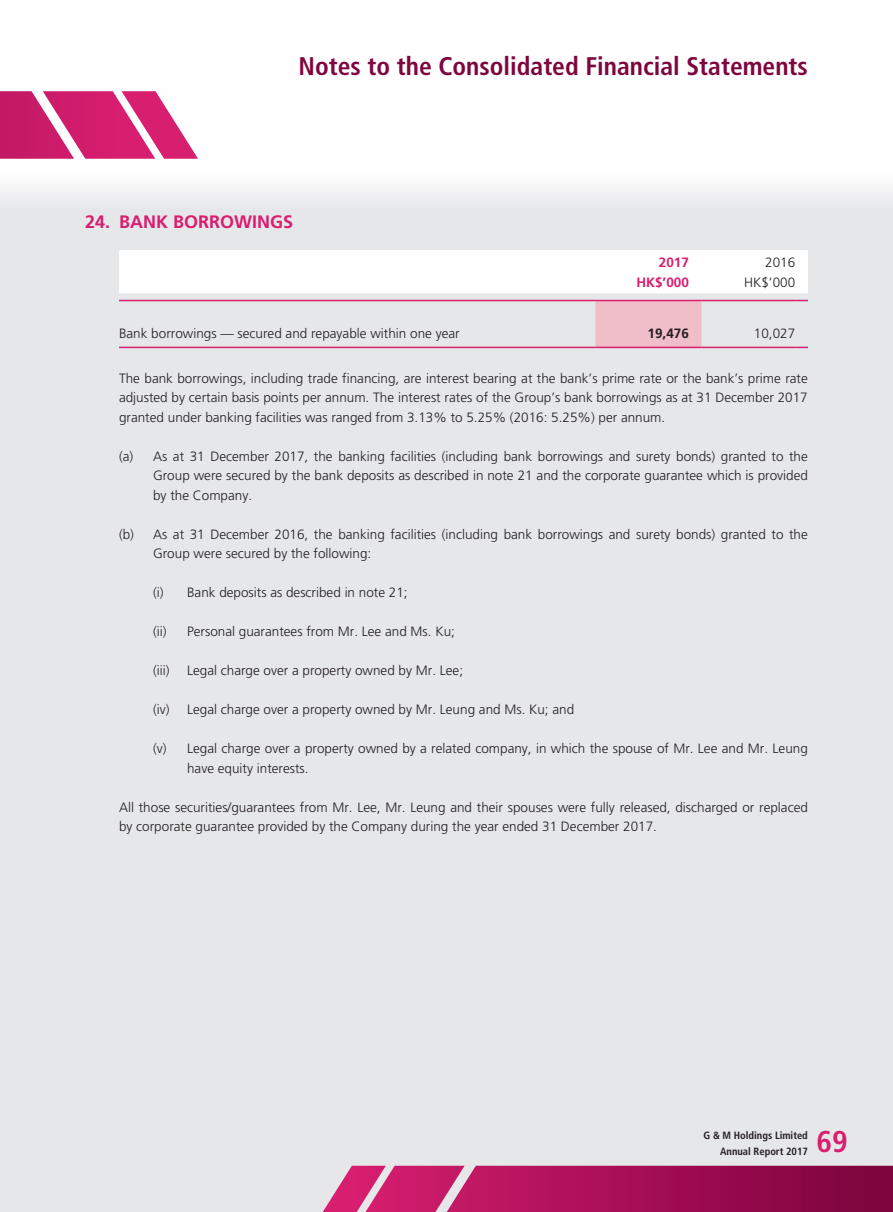
<style>
.page{position:relative;width:893px;height:1212px;background:#fff}
.page>*{position:absolute;margin:0;border:0;box-sizing:border-box;transform-origin:0 0}
.t1{font:700 condensed 30px "Frutiger LT Std";color:#d81e6f}
.t2{font:700 condensed 25.5px "Frutiger LT Std";color:#7e063e}
.t3{font:700 18px "Frutiger LT Std";color:#d81e6f}
.t4{font:300 13.5px/19.5px "Frutiger LT Std";color:#231f20}
.t5{font:700 13.5px/19.5px "Frutiger LT Std";color:#d81e6f;text-align:right}
.t6{font:700 13.5px "Frutiger LT Std";color:#231f20}
.t7{font:700 condensed 10.5px/15.8px "Frutiger LT Std";color:#231f20;text-align:right}
</style>
<div class="page">
<div style="left:0;top:0;width:893px;height:1212px;background:linear-gradient(to bottom,#f3f3f4,#e0e2e4)"></div>
<svg style="left:0;top:91px;width:198px;height:68px"></svg>
<svg style="left:119px;top:250px;width:689px;height:43px"></svg>
<hr style="left:119px;top:347px;width:476px;height:1px;background:#d81e6f">
<hr style="left:702px;top:347px;width:93px;height:1px;background:#d81e6f">
<svg style="left:795px;top:347px;width:13px;height:1px"></svg>
<hr style="left:119px;top:300px;width:476px;height:1px;background:#d81e6f">
<svg style="left:595px;top:300px;width:107px;height:48px;background:#eeb5c4"></svg>
<hr style="left:702px;top:300px;width:93px;height:1px;background:#d81e6f">
<svg style="left:795px;top:300px;width:13px;height:1px"></svg>
<svg style="left:887px;top:0;width:6px;height:136px"></svg>
<svg style="left:309px;top:1166px;width:584px;height:46px;background:#ad2162"></svg>
<h2 class="t2" style="left:299px;top:51px;width:511px">Notes to the Consolidated Financial Statements</h2>
<h3 class="t3" style="left:85px;top:211px;width:210px">24. BANK BORROWINGS</h3>
<p class="t5" style="left:636px;top:253px;width:54px">2017<br>HK$’000</p>
<p class="t4" style="left:744px;top:253px;width:53px;text-align:right">2016<br>HK$’000</p>
<p class="t4" style="left:119px;top:324px;width:342px">Bank borrowings — secured and repayable within one year</p>
<p class="t6" style="left:648px;top:325px;width:43px">19,476</p>
<p class="t4" style="left:754px;top:324px;width:43px">10,027</p>
<p class="t4" style="left:119px;top:368px;width:690px;text-align:justify">The bank borrowings, including trade financing, are interest bearing at the bank’s prime rate or the bank’s prime rate adjusted by certain basis points per annum. The interest rates of the Group’s bank borrowings as at 31 December 2017 granted under banking facilities was ranged from 3.13% to 5.25% (2016: 5.25%) per annum.</p>
<p class="t4" style="left:153px;top:446px;width:656px;text-align:justify;text-indent:-34px">(a) As at 31 December 2017, the banking facilities (including bank borrowings and surety bonds) granted to the Group were secured by the bank deposits as described in note 21 and the corporate guarantee which is provided by the Company.</p>
<p class="t4" style="left:153px;top:524px;width:656px;text-indent:-34px">(b) As at 31 December 2016, the banking facilities (including bank borrowings and surety bonds) granted to the<br>Group were secured by the following:</p>
<p class="t4" style="left:153px;top:583px;width:256px">(i) Bank deposits as described in note 21;</p>
<p class="t4" style="left:153px;top:622px;width:303px">(ii) Personal guarantees from Mr. Lee and Ms. Ku;</p>
<p class="t4" style="left:153px;top:661px;width:18px">(iii)</p>
<p class="t4" style="left:187px;top:661px;width:278px">Legal charge over a property owned by Mr. Lee;</p>
<p class="t4" style="left:153px;top:700px;width:423px">(iv) Legal charge over a property owned by Mr. Leung and Ms. Ku; and</p>
<p class="t4" style="left:187px;top:739px;width:622px;text-indent:-34px">(v) Legal charge over a property owned by a related company, in which the spouse of Mr. Lee and Mr. Leung have equity interests.</p>
<p class="t4" style="left:119px;top:797px;width:690px">All those securities/guarantees from Mr. Lee, Mr. Leung and their spouses were fully released, discharged or replaced by corporate guarantee provided by the Company during the year ended 31 December 2017.</p>
<p class="t7" style="left:703px;top:1127px;width:106px">G &amp; M Holdings Limited<br>Annual Report 2017</p>
<h1 class="t1" style="left:816px;top:1124px;width:33px">69</h1>
</div>
